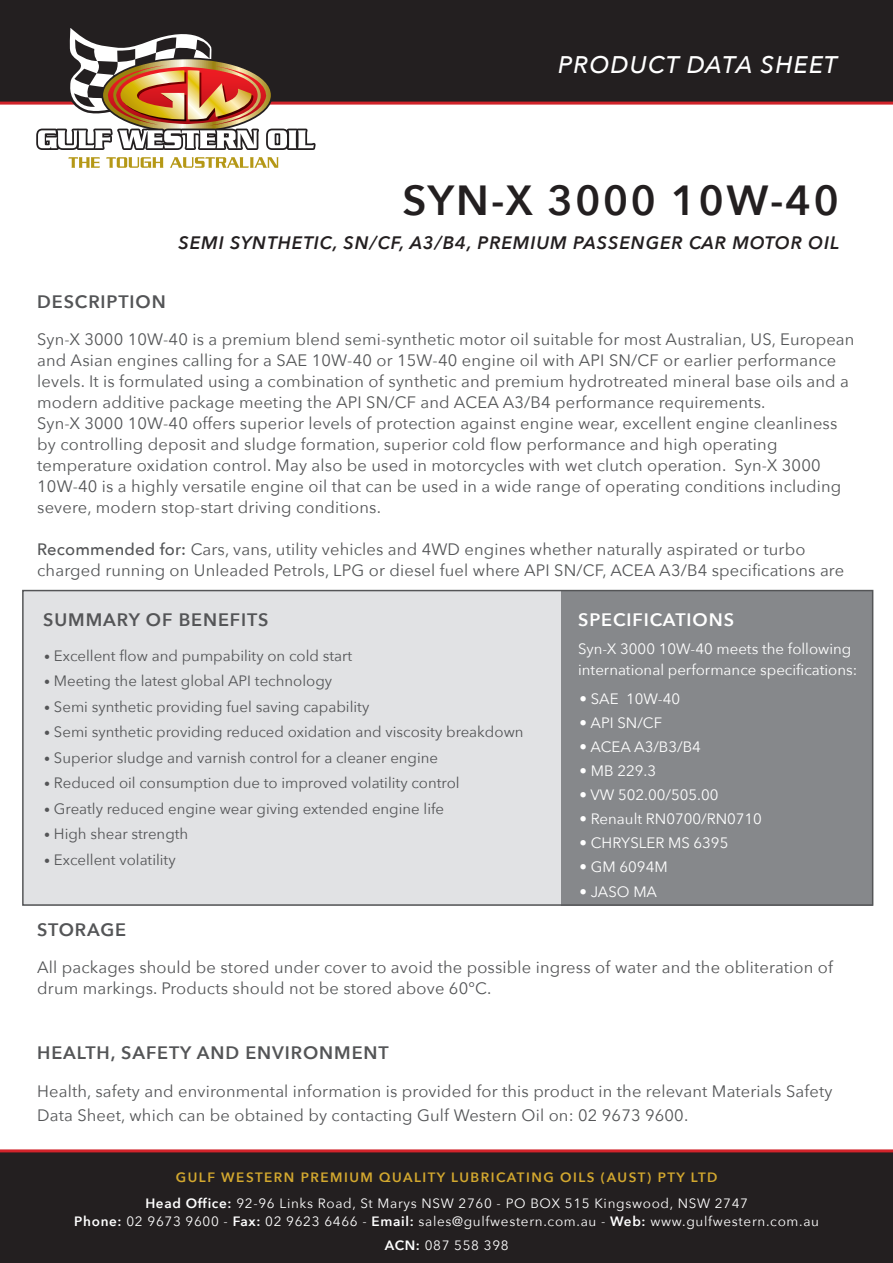
<style>
.page{position:relative;width:893px;height:1263px;background:#fff}
.page>*{position:absolute;margin:0;border:0;box-sizing:border-box;transform-origin:0 0}
.t1{font:600 42px "Avenir Next";letter-spacing:.05em;color:#231f20}
.t2{font:italic 500 24px "Avenir Next";letter-spacing:.05em;color:#fff}
.t3{font:600 18px "Avenir Next";letter-spacing:.05em;color:#545557}
.t4{font:italic 600 18px "Avenir Next";letter-spacing:.05em;color:#231f20}
.t5{font:600 18px "Avenir Next";letter-spacing:.05em;color:#fff}
.t6{font:16.5px/21px "Avenir Next";letter-spacing:.01em;color:#545557}
.t7{font:15px "Avenir Next";color:#545557}
.t8{font:15px/21px "Avenir Next";color:#fff}
.t9{font:13.5px/24px "Avenir Next";letter-spacing:.05em;color:#fff;text-align:center}
.t10{font:600 13.5px "Avenir Next";letter-spacing:.11em;color:#d3a82f}
.s1{font-weight:500}
.s2{font-size:12px}
.s3{font-weight:600}
</style>
<div class="page">
<div style="left:23px;top:590px;width:539px;height:316px;background:#e1e2e4"></div>
<div style="left:561px;top:590px;width:312px;height:316px;background:#86888b"></div>
<div style="left:0;top:1150px;width:893px;height:113px;background:#231f20"></div>
<div style="left:0;top:0;width:893px;height:103px;background:#231f20"></div>
<hr style="left:0;top:1149px;width:893px;height:3px;background:#d1232a">
<hr style="left:0;top:102px;width:893px;height:3px;background:#d1232a">
<svg style="left:36px;top:28px;width:280px;height:140px"></svg>
<div style="left:22px;top:590px;width:851px;height:316px;border:2px solid #545557"></div>
<p class="t2" style="left:558px;top:44px;width:281px">PRODUCT DATA SHEET</p>
<p class="t1" style="left:403px;top:165px;width:438px">SYN-X 3000 10W-40</p>
<p class="t4" style="left:179px;top:227px;width:662px">SEMI SYNTHETIC, SN/CF, A3/B4, PREMIUM PASSENGER CAR MOTOR OIL</p>
<p class="t3" style="left:37px;top:286px;width:130px">DESCRIPTION</p>
<p class="t6" style="left:37px;top:328px;width:819px">Syn-X 3000 10W-40 is a premium blend semi-synthetic motor oil suitable for most Australian, US, European and Asian engines calling for a SAE 10W-40 or 15W-40 engine oil with API SN/CF or earlier performance levels. It is formulated using a combination of synthetic and premium hydrotreated mineral base oils and a modern additive package meeting the API SN/CF and ACEA A3/B4 performance requirements.</p>
<p class="t6" style="left:37px;top:412px;width:802px">Syn-X 3000 10W-40 offers superior levels of protection against engine wear, excellent engine cleanliness by controlling deposit and sludge formation, superior cold flow performance and high operating</p>
<p class="t6" style="left:37px;top:454px;width:806px">temperature oxidation control. May also be used in motorcycles with wet clutch operation. Syn-X 3000<br>10W-40 is a highly versatile engine oil that can be used in a wide range of operating conditions including severe, modern stop-start driving conditions.</p>
<p class="t6" style="left:37px;top:538px;width:808px"><span class="s1">Recommended for:</span> Cars, vans, utility vehicles and 4WD engines whether naturally aspirated or turbo charged running on Unleaded Petrols, LPG or diesel fuel where API SN/CF, ACEA A3/B4 specifications are</p>
<p class="t3" style="left:43px;top:604px;width:227px">SUMMARY OF BENEFITS</p>
<p class="t5" style="left:578px;top:604px;width:157px">SPECIFICATIONS</p>
<p class="t8" style="left:578px;top:638px;width:281px">Syn-X 3000 10W-40 meets the following international performance specifications:</p>
<p class="t7" style="left:44px;top:643px;width:309px"><span class="s2">•</span> Excellent flow and pumpability on cold start</p>
<p class="t7" style="left:44px;top:668px;width:289px"><span class="s2">•</span> Meeting the latest global API technology</p>
<p class="t7" style="left:44px;top:694px;width:327px"><span class="s2">•</span> Semi synthetic providing fuel saving capability</p>
<p class="t7" style="left:44px;top:719px;width:481px"><span class="s2">•</span> Semi synthetic providing reduced oxidation and viscosity breakdown</p>
<p class="t7" style="left:44px;top:745px;width:395px"><span class="s2">•</span> Superior sludge and varnish control for a cleaner engine</p>
<p class="t7" style="left:44px;top:770px;width:417px"><span class="s2">•</span> Reduced oil consumption due to improved volatility control</p>
<p class="t7" style="left:44px;top:796px;width:401px"><span class="s2">•</span> Greatly reduced engine wear giving extended engine life</p>
<p class="t7" style="left:44px;top:821px;width:146px"><span class="s2">•</span> High shear strength</p>
<p class="t7" style="left:44px;top:847px;width:133px"><span class="s2">•</span> Excellent volatility</p>
<p class="t8" style="left:580px;top:687px;width:102px">• SAE 10W-40</p>
<p class="t8" style="left:580px;top:711px;width:84px">• API SN/CF</p>
<p class="t8" style="left:580px;top:735px;width:123px">• ACEA A3/B3/B4</p>
<p class="t8" style="left:580px;top:759px;width:78px">• MB 229.3</p>
<p class="t8" style="left:580px;top:783px;width:140px">• VW 502.00/505.00</p>
<p class="t8" style="left:580px;top:807px;width:184px">• Renault RN0700/RN0710</p>
<p class="t8" style="left:580px;top:831px;width:150px">• CHRYSLER MS 6395</p>
<p class="t8" style="left:580px;top:855px;width:90px">• GM 6094M</p>
<p class="t8" style="left:580px;top:881px;width:79px">• JASO MA</p>
<p class="t3" style="left:37px;top:914px;width:91px">STORAGE</p>
<p class="t6" style="left:37px;top:956px;width:797px">All packages should be stored under cover to avoid the possible ingress of water and the obliteration of drum markings. Products should not be stored above 60°C.</p>
<p class="t3" style="left:37px;top:1038px;width:353px">HEALTH, SAFETY AND ENVIRONMENT</p>
<p class="t6" style="left:37px;top:1078px;width:797px;line-height:24px">Health, safety and environmental information is provided for this product in the relevant Materials Safety<br>Data Sheet, which can be obtained by contacting Gulf Western Oil on: 02 9673 9600.</p>
<p class="t10" style="left:176px;top:1166px;width:543px">GULF WESTERN PREMIUM QUALITY LUBRICATING OILS (AUST) PTY LTD</p>
<p class="t9" style="left:145px;top:1190px;width:604px"><span class="s3">Head Office:</span> 92-96 Links Road, St Marys NSW 2760 - PO BOX 515 Kingswood, NSW 2747</p>
<p class="t9" style="left:74px;top:1208px;width:746px"><span class="s3">Phone:</span> 02 9673 9600 - <span class="s3">Fax:</span> 02 9623 6466 - <span class="s3">Email:</span> sales@gulfwestern.com.au - <span class="s3">Web:</span> www.gulfwestern.com.au<br><span class="s3">ACN:</span> 087 558 398</p>
</div>
